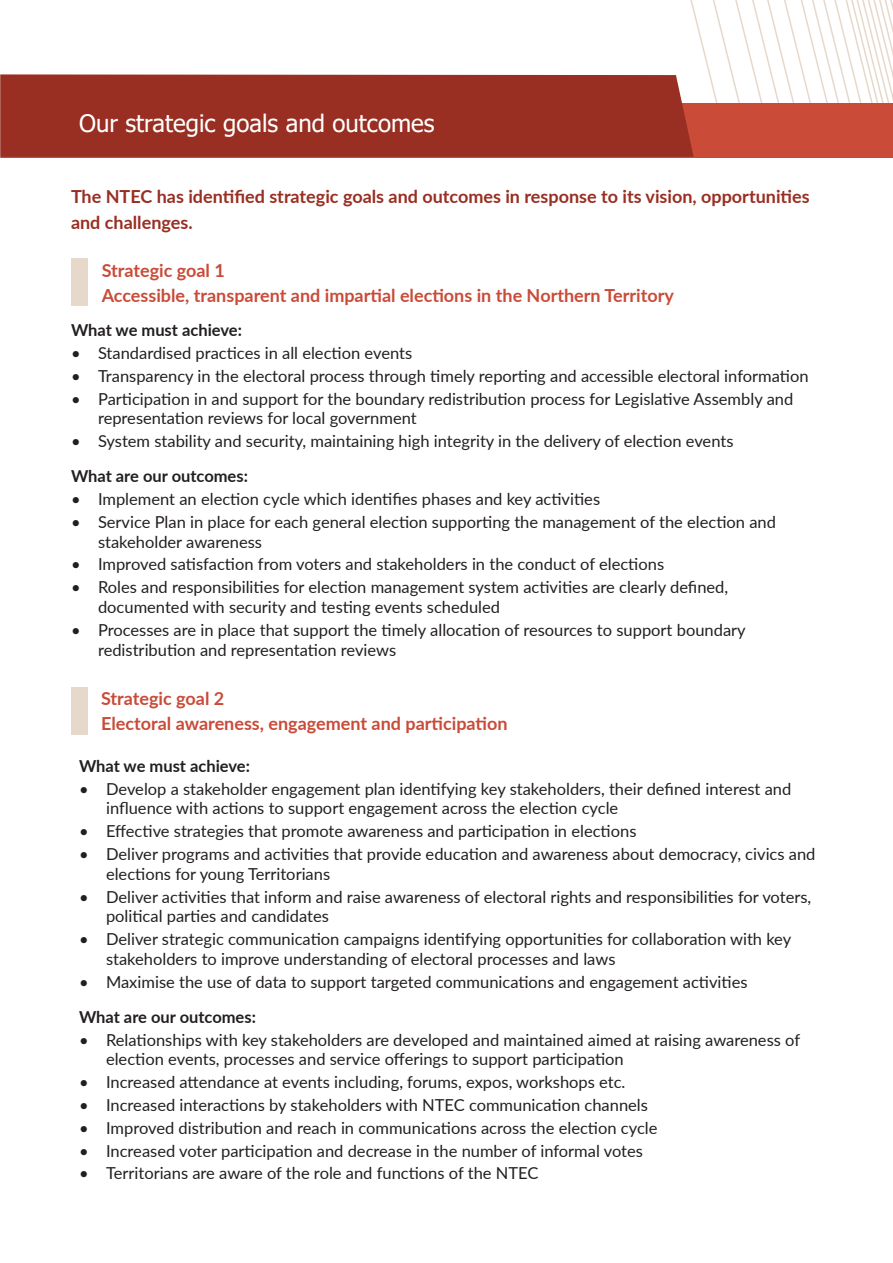
<style>
.page{position:relative;width:893px;height:1263px;background:#fff}
.page>*{position:absolute;margin:0;border:0;box-sizing:border-box;transform-origin:0 0}
.t1{font:24px "Tahoma";color:#fff}
.t2{font:700 18px "Lato";color:#c94b38}
.t3{font:700 18px/25.5px "Lato";color:#992e22}
.t4{font:16.5px/19.8px "Lato";color:#231f20}
.t5{font:700 16.5px "Lato";color:#231f20}
</style>
<div class="page">
<svg style="left:690px;top:0;width:203px;height:103px"></svg>
<hr style="left:0;top:559px;width:1px;height:704px;background:#e6d9cd">
<div style="left:0;top:103px;width:893px;height:54px;background:#c94b38"></div>
<div style="left:0;top:74px;width:694px;height:83px;background:#992e22"></div>
<div style="left:71px;top:259px;width:16px;height:47px;background:#e6d8cb"></div>
<div style="left:71px;top:687px;width:16px;height:47px;background:#e6d8cb"></div>
<p class="t1" style="left:79px;top:107px;width:357px">Our strategic goals and outcomes</p>
<p class="t3" style="left:71px;top:183px;width:740px">The NTEC has identified strategic goals and outcomes in response to its vision, opportunities and challenges.</p>
<p class="t2" style="left:102px;top:257px;width:125px">Strategic goal 1</p>
<p class="t2" style="left:102px;top:282px;width:574px">Accessible, transparent and impartial elections in the Northern Territory</p>
<p class="t5" style="left:71px;top:318px;width:172px">What we must achieve:</p>
<p class="t4" style="left:71px;top:342px;width:343px">• Standardised practices in all election events</p>
<p class="t4" style="left:71px;top:365px;width:739px">• Transparency in the electoral process through timely reporting and accessible electoral information</p>
<p class="t4" style="left:98px;top:388px;width:697px;text-indent:-27px">• Participation in and support for the boundary redistribution process for Legislative Assembly and representation reviews for local government</p>
<p class="t4" style="left:71px;top:431px;width:664px">• System stability and security, maintaining high integrity in the delivery of election events</p>
<p class="t5" style="left:71px;top:464px;width:178px">What are our outcomes:</p>
<p class="t4" style="left:71px;top:488px;width:531px">• Implement an election cycle which identifies phases and key activities</p>
<p class="t4" style="left:98px;top:511px;width:679px;text-indent:-27px">• Service Plan in place for each general election supporting the management of the election and stakeholder awareness</p>
<p class="t4" style="left:71px;top:554px;width:595px">• Improved satisfaction from voters and stakeholders in the conduct of elections</p>
<p class="t4" style="left:98px;top:576px;width:632px;text-indent:-27px">• Roles and responsibilities for election management system activities are clearly defined, documented with security and testing events scheduled</p>
<p class="t4" style="left:98px;top:619px;width:649px;text-indent:-27px">• Processes are in place that support the timely allocation of resources to support boundary redistribution and representation reviews</p>
<p class="t2" style="left:101px;top:685px;width:125px">Strategic goal 2</p>
<p class="t2" style="left:101px;top:710px;width:408px">Electoral awareness, engagement and participation</p>
<p class="t5" style="left:79px;top:754px;width:172px">What we must achieve:</p>
<p class="t4" style="left:106px;top:778px;width:687px;text-indent:-27px">• Develop a stakeholder engagement plan identifying key stakeholders, their defined interest and influence with actions to support engagement across the election cycle</p>
<p class="t4" style="left:79px;top:821px;width:559px">• Effective strategies that promote awareness and participation in elections</p>
<p class="t4" style="left:106px;top:843px;width:711px;text-indent:-27px">• Deliver programs and activities that provide education and awareness about democracy, civics and elections for young Territorians</p>
<p class="t4" style="left:106px;top:886px;width:707px;text-indent:-27px">• Deliver activities that inform and raise awareness of electoral rights and responsibilities for voters, political parties and candidates</p>
<p class="t4" style="left:106px;top:929px;width:687px;text-indent:-27px">• Deliver strategic communication campaigns identifying opportunities for collaboration with key stakeholders to improve understanding of electoral processes and laws</p>
<p class="t4" style="left:79px;top:971px;width:670px">• Maximise the use of data to support targeted communications and engagement activities</p>
<p class="t5" style="left:79px;top:1004px;width:178px">What are our outcomes:</p>
<p class="t4" style="left:106px;top:1029px;width:696px;text-indent:-27px">• Relationships with key stakeholders are developed and maintained aimed at raising awareness of election events, processes and service offerings to support participation</p>
<p class="t4" style="left:79px;top:1071px;width:548px">• Increased attendance at events including, forums, expos, workshops etc.</p>
<p class="t4" style="left:79px;top:1094px;width:570px">• Increased interactions by stakeholders with NTEC communication channels</p>
<p class="t4" style="left:79px;top:1117px;width:580px">• Improved distribution and reach in communications across the election cycle</p>
<p class="t4" style="left:79px;top:1140px;width:565px">• Increased voter participation and decrease in the number of informal votes</p>
<p class="t4" style="left:79px;top:1163px;width:461px">• Territorians are aware of the role and functions of the NTEC</p>
</div>
